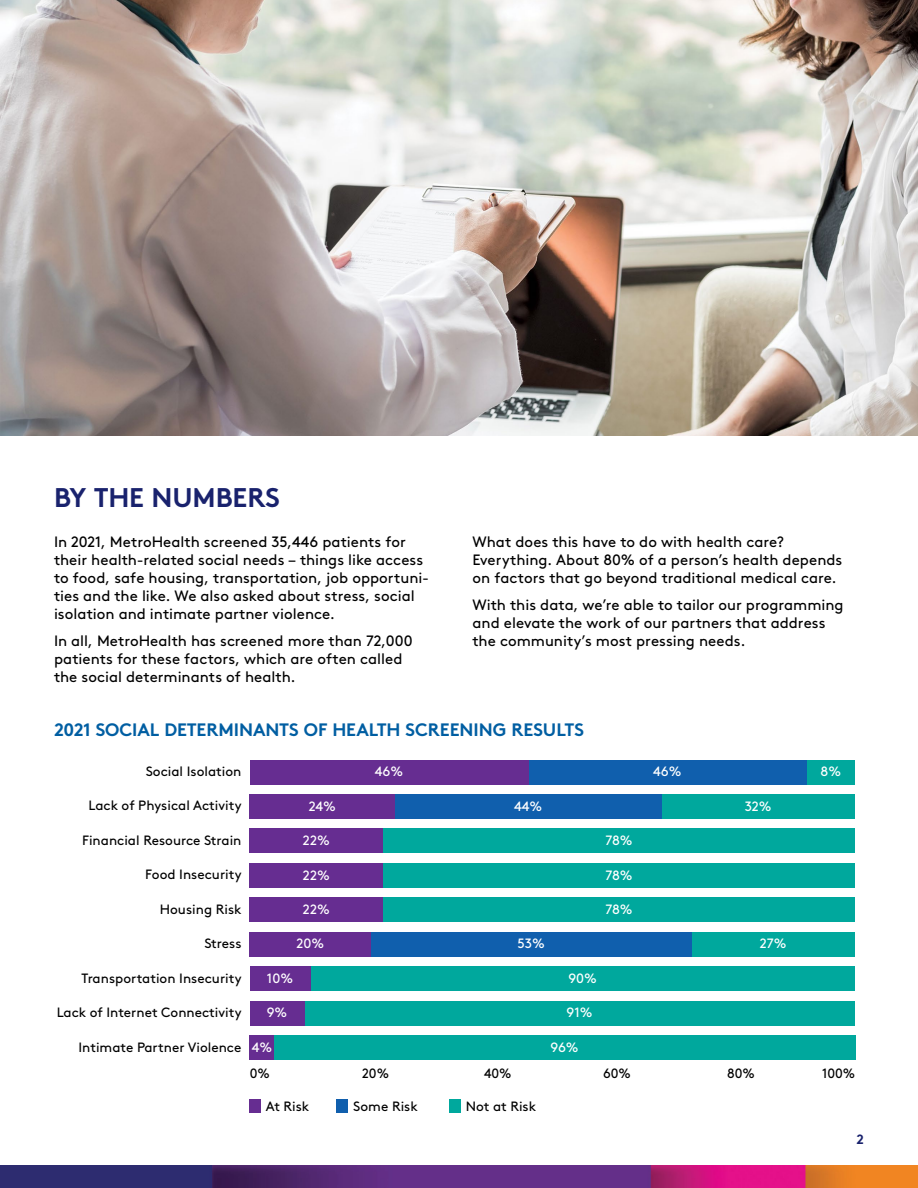
<style>
.page{position:relative;width:918px;height:1188px;background:#fff}
.page>*{position:absolute;margin:0;border:0;box-sizing:border-box;transform-origin:0 0}
.t1{font:700 27px "Brown";letter-spacing:-.005em;color:#19226d}
.t2{font:700 18px "Brown";letter-spacing:-.005em;color:#005ea2}
.t3{font:15px/18px "Brown";color:#000}
.t4{font:13.5px "Brown";color:#000}
.t5{font:13.5px "Brown";color:#fff}
.t6{font:700 13.5px "Brown";color:#19226d}
</style>
<div class="page">
<img style="left:0;top:1166px;width:918px;height:22px">
<img style="left:0;top:0;width:918px;height:436px">
<div style="left:250px;top:1100px;width:11px;height:13px;background:#662d91"></div>
<div style="left:336px;top:1100px;width:12px;height:13px;background:#105fad"></div>
<div style="left:449px;top:1100px;width:11px;height:13px;background:#00a89d"></div>
<div style="left:807px;top:760px;width:48px;height:24px;background:#00a89d"></div>
<div style="left:661px;top:794px;width:194px;height:25px;background:#00a89d"></div>
<div style="left:692px;top:932px;width:163px;height:25px;background:#00a89d"></div>
<div style="left:528px;top:760px;width:279px;height:24px;background:#105fad"></div>
<div style="left:395px;top:794px;width:266px;height:25px;background:#105fad"></div>
<div style="left:383px;top:898px;width:472px;height:24px;background:#00a89d"></div>
<div style="left:371px;top:932px;width:321px;height:25px;background:#105fad"></div>
<div style="left:310px;top:966px;width:545px;height:25px;background:#00a89d"></div>
<div style="left:304px;top:1001px;width:551px;height:25px;background:#00a89d"></div>
<div style="left:274px;top:1035px;width:581px;height:25px;background:#00a89d"></div>
<div style="left:250px;top:760px;width:278px;height:24px;background:#662d91"></div>
<div style="left:250px;top:794px;width:145px;height:25px;background:#662d91"></div>
<div style="left:250px;top:898px;width:133px;height:24px;background:#662d91"></div>
<div style="left:250px;top:932px;width:121px;height:25px;background:#662d91"></div>
<div style="left:250px;top:966px;width:60px;height:25px;background:#662d91"></div>
<div style="left:250px;top:1001px;width:54px;height:25px;background:#662d91"></div>
<div style="left:250px;top:1035px;width:24px;height:25px;background:#662d91"></div>
<div style="left:383px;top:863px;width:472px;height:25px;background:#00a89d"></div>
<div style="left:250px;top:863px;width:133px;height:25px;background:#662d91"></div>
<div style="left:383px;top:829px;width:472px;height:24px;background:#00a89d"></div>
<div style="left:250px;top:829px;width:133px;height:24px;background:#662d91"></div>
<h1 class="t1" style="left:54px;top:476px;width:227px">BY THE NUMBERS</h1>
<p class="t3" style="left:54px;top:532px;width:377px">In 2021, MetroHealth screened 35,446 patients for their health-related social needs – things like access to food, safe housing, transportation, job opportuni&shy;ties and the like. We also asked about stress, social isolation and intimate partner violence.</p>
<p class="t3" style="left:54px;top:631px;width:360px">In all, MetroHealth has screened more than 72,000 patients for these factors, which are often called the social determinants of health.</p>
<p class="t3" style="left:472px;top:532px;width:371px">What does this have to do with health care?<br>Everything. About 80% of a person’s health depends on factors that go beyond traditional medical care.</p>
<p class="t3" style="left:472px;top:595px;width:373px">With this data, we’re able to tailor our programming and elevate the work of our partners that address the community’s most pressing needs.</p>
<p class="t2" style="left:54px;top:715px;width:532px">2021 SOCIAL DETERMINANTS OF HEALTH SCREENING RESULTS</p>
<p class="t4" style="left:146px;top:761px;width:97px">Social Isolation</p>
<p class="t4" style="left:89px;top:795px;width:154px">Lack of Physical Activity</p>
<p class="t5" style="left:375px;top:761px;width:30px">46%</p>
<p class="t5" style="left:653px;top:761px;width:30px">46%</p>
<p class="t5" style="left:821px;top:761px;width:22px">8%</p>
<p class="t5" style="left:309px;top:797px;width:29px">24%</p>
<p class="t5" style="left:514px;top:796px;width:30px">44%</p>
<p class="t5" style="left:745px;top:796px;width:28px">32%</p>
<p class="t4" style="left:82px;top:830px;width:161px">Financial Resource Strain</p>
<p class="t5" style="left:303px;top:830px;width:28px">22%</p>
<p class="t5" style="left:605px;top:830px;width:29px">78%</p>
<p class="t4" style="left:145px;top:864px;width:98px">Food Insecurity</p>
<p class="t5" style="left:303px;top:865px;width:28px">22%</p>
<p class="t5" style="left:605px;top:865px;width:29px">78%</p>
<p class="t5" style="left:303px;top:899px;width:28px">22%</p>
<p class="t5" style="left:605px;top:899px;width:29px">78%</p>
<p class="t4" style="left:160px;top:899px;width:83px">Housing Risk</p>
<p class="t4" style="left:204px;top:933px;width:39px">Stress</p>
<p class="t5" style="left:296px;top:933px;width:29px">20%</p>
<p class="t5" style="left:518px;top:933px;width:29px">53%</p>
<p class="t4" style="left:82px;top:968px;width:162px">Transportation Insecurity</p>
<p class="t4" style="left:57px;top:1002px;width:186px">Lack of Internet Connectivity</p>
<p class="t4" style="left:78px;top:1037px;width:165px">Intimate Partner Violence</p>
<p class="t5" style="left:267px;top:968px;width:28px">10%</p>
<p class="t5" style="left:568px;top:968px;width:30px">90%</p>
<p class="t5" style="left:267px;top:1002px;width:22px">9%</p>
<p class="t5" style="left:567px;top:1002px;width:28px">91%</p>
<p class="t5" style="left:252px;top:1037px;width:22px">4%</p>
<p class="t5" style="left:550px;top:1037px;width:30px">96%</p>
<p class="t5" style="left:760px;top:933px;width:28px">27%</p>
<p class="t4" style="left:250px;top:1063px;width:22px">0%</p>
<p class="t4" style="left:362px;top:1063px;width:28px">20%</p>
<p class="t4" style="left:484px;top:1063px;width:29px">40%</p>
<p class="t4" style="left:603px;top:1063px;width:29px">60%</p>
<p class="t4" style="left:727px;top:1063px;width:29px">80%</p>
<p class="t4" style="left:822px;top:1063px;width:35px">100%</p>
<p class="t4" style="left:266px;top:1096px;width:45px">At Risk</p>
<p class="t4" style="left:353px;top:1096px;width:66px">Some Risk</p>
<p class="t4" style="left:466px;top:1096px;width:72px">Not at Risk</p>
<p class="t6" style="left:857px;top:1128px;width:9px">2</p>
</div>
